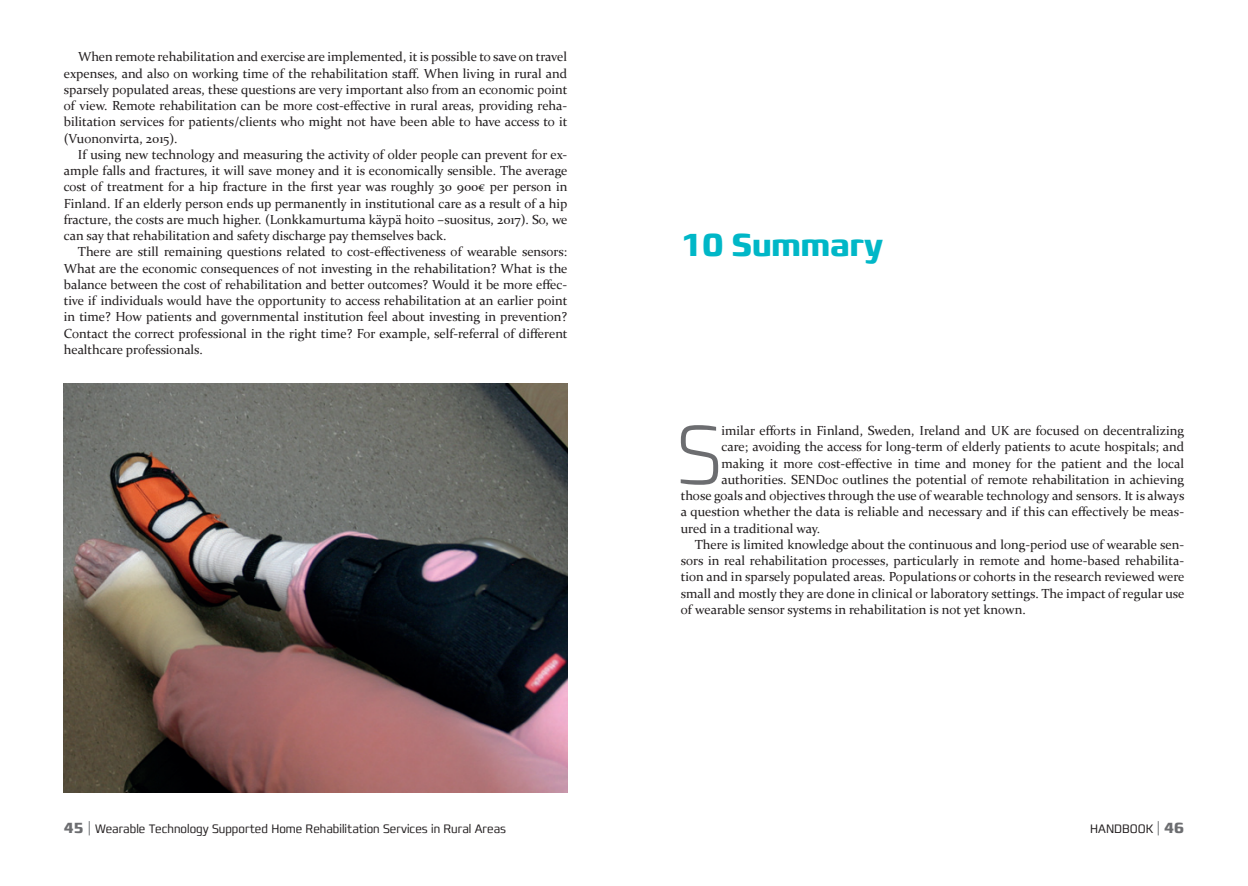
<style>
.page{position:relative;width:1248px;height:886px;background:#fff}
.page>*{position:absolute;margin:0;border:0;box-sizing:border-box;transform-origin:0 0}
.t1{font:200 condensed 84.88px "Francker Std";color:#6c6d70}
.t2{font:700 condensed 32.5px "Francker Std";color:#00b7c7}
.t3{font:13.12px/16.2px "Constantia";color:#231f20;text-align:justify}
.t4{font:300 condensed 12.5px "Francker Std";color:#231f20}
.s1{font-weight:700;font-size:15px;color:#6c6d70}
.s2{font-size:15px;color:#808285}
</style>
<div class="page">
<img style="left:64px;top:384px;width:503px;height:409px">
<p class="t3" style="left:64px;top:48px;width:505px;text-indent:14px">When remote rehabilitation and exercise are implemented, it is possible to save on travel expenses, and also on working time of the rehabilitation staff. When living in rural and sparsely populated areas, these questions are very important also from an economic point of view. Remote rehabilitation can be more cost-effective in rural areas, providing reha&shy;bilitation services for patients/clients who might not have been able to have access to it (Vuononvirta, 2015).</p>
<p class="t3" style="left:64px;top:146px;width:505px;text-indent:14px">If using new technology and measuring the activity of older people can prevent for ex&shy;ample falls and fractures, it will save money and it is economically sensible. The average cost of treatment for a hip fracture in the first year was roughly 30 900€ per person in Finland. If an elderly person ends up permanently in institutional care as a result of a hip fracture, the costs are much higher. (Lonkkamurtuma käypä hoito –suositus, 2017). So, we can say that rehabilitation and safety discharge pay themselves back.</p>
<p class="t3" style="left:64px;top:243px;width:505px;text-indent:14px">There are still remaining questions related to cost-effectiveness of wearable sensors:<br>What are the economic consequences of not investing in the rehabilitation? What is the balance between the cost of rehabilitation and better outcomes? Would it be more effec&shy;tive if individuals would have the opportunity to access rehabilitation at an earlier point in time? How patients and governmental institution feel about investing in prevention?<br>Contact the correct professional in the right time? For example, self-referral of different healthcare professionals.</p>
<h2 class="t2" style="left:680px;top:225px;width:204px">10 Summary</h2>
<h1 class="t1" style="left:677px;top:403px;width:46px">S</h1>
<p class="t3" style="left:721px;top:422px;width:464px">imilar efforts in Finland, Sweden, Ireland and UK are focused on decentralizing</p>
<p class="t3" style="left:721px;top:438px;width:464px">care; avoiding the access for long-term of elderly patients to acute hospitals; and</p>
<p class="t3" style="left:721px;top:454px;width:464px">making it more cost-effective in time and money for the patient and the local</p>
<p class="t3" style="left:721px;top:471px;width:464px">authorities. SENDoc outlines the potential of remote rehabilitation in achieving</p>
<p class="t3" style="left:680px;top:487px;width:505px">those goals and objectives through the use of wearable technology and sensors. It is always</p>
<p class="t3" style="left:680px;top:503px;width:505px">a question whether the data is reliable and necessary and if this can effectively be meas-</p>
<p class="t3" style="left:680px;top:519px;width:141px">ured in a traditional way.</p>
<p class="t3" style="left:694px;top:536px;width:490px">There is limited knowledge about the continuous and long-period use of wearable sen-</p>
<p class="t3" style="left:680px;top:552px;width:505px">sors in real rehabilitation processes, particularly in remote and home-based rehabilita-</p>
<p class="t3" style="left:680px;top:568px;width:505px">tion and in sparsely populated areas. Populations or cohorts in the research reviewed were</p>
<p class="t3" style="left:680px;top:584px;width:505px">small and mostly they are done in clinical or laboratory settings. The impact of regular use</p>
<p class="t3" style="left:680px;top:601px;width:346px">of wearable sensor systems in rehabilitation is not yet known.</p>
<p class="t4" style="left:64px;top:821px;width:444px"><span class="s1">45</span> <span class="s2">|</span> Wearable Technology Supported Home Rehabilitation Services in Rural Areas</p>
<p class="t4" style="left:1090px;top:821px;width:95px">HANDBOOK <span class="s2">|</span> <span class="s1">46</span></p>
</div>
